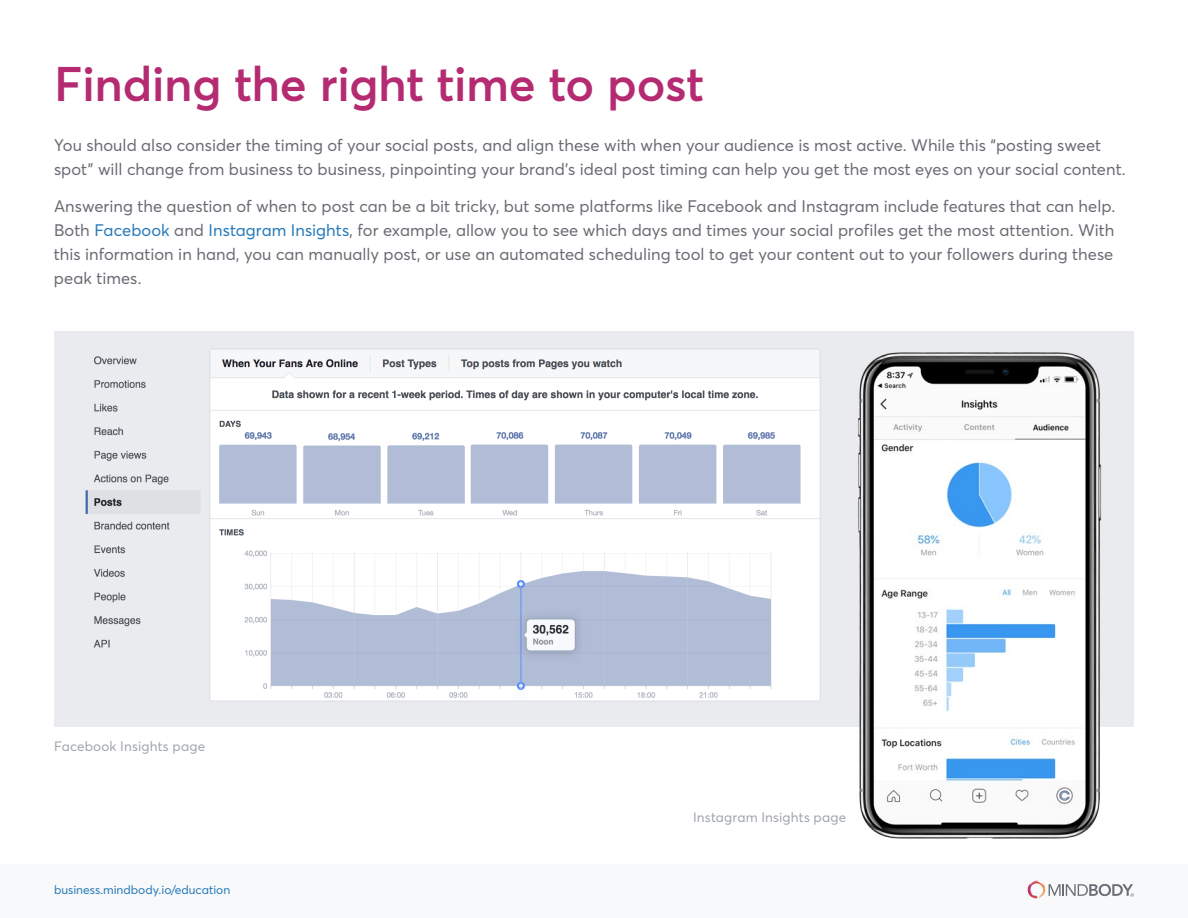
<style>
.page{position:relative;width:1188px;height:918px;background:#fff}
.page>*{position:absolute;margin:0;border:0;box-sizing:border-box;transform-origin:0 0}
.t1{font:600 48px "Averta";letter-spacing:-.01em;color:#b52b72}
.t2{font:16.5px/24px "Averta";color:#696b73}
.t3{font:13.5px "Averta";letter-spacing:.015em;color:#a0a5ab}
.t4{font:12px "Averta";color:#2579ba}
.s1{color:#2579ba}
</style>
<div class="page">
<div style="left:0;top:864px;width:1188px;height:54px;background:#f8f9fa"></div>
<svg style="left:1028px;top:881px;width:11px;height:17px"></svg>
<svg style="left:1049px;top:884px;width:85px;height:13px"></svg>
<div style="left:54px;top:332px;width:1080px;height:395px;background:#eaebef"></div>
<img style="left:85px;top:349px;width:736px;height:352px">
<img style="left:858px;top:352px;width:244px;height:487px">
<h1 class="t1" style="left:54px;top:50px;width:652px">Finding the right time to post</h1>
<p class="t2" style="left:54px;top:132px;width:1073px">You should also consider the timing of your social posts, and align these with when your audience is most active. While this “posting sweet spot” will change from business to business, pinpointing your brand’s ideal post timing can help you get the most eyes on your social content.</p>
<p class="t2" style="left:54px;top:194px;width:1063px;text-align:justify">Answering the question of when to post can be a bit tricky, but some platforms like Facebook and Instagram include features that can help.<br>Both <span class="s1">Facebook</span> and <span class="s1">Instagram Insights</span>, for example, allow you to see which days and times your social profiles get the most attention. With this information in hand, you can manually post, or use an automated scheduling tool to get your content out to your followers during these peak times.</p>
<p class="t3" style="left:54px;top:737px;width:153px">Facebook Insights page</p>
<p class="t4" style="left:54px;top:881px;width:178px">business.mindbody.io/education</p>
<p class="t3" style="left:693px;top:808px;width:155px">Instagram Insights page</p>
</div>
